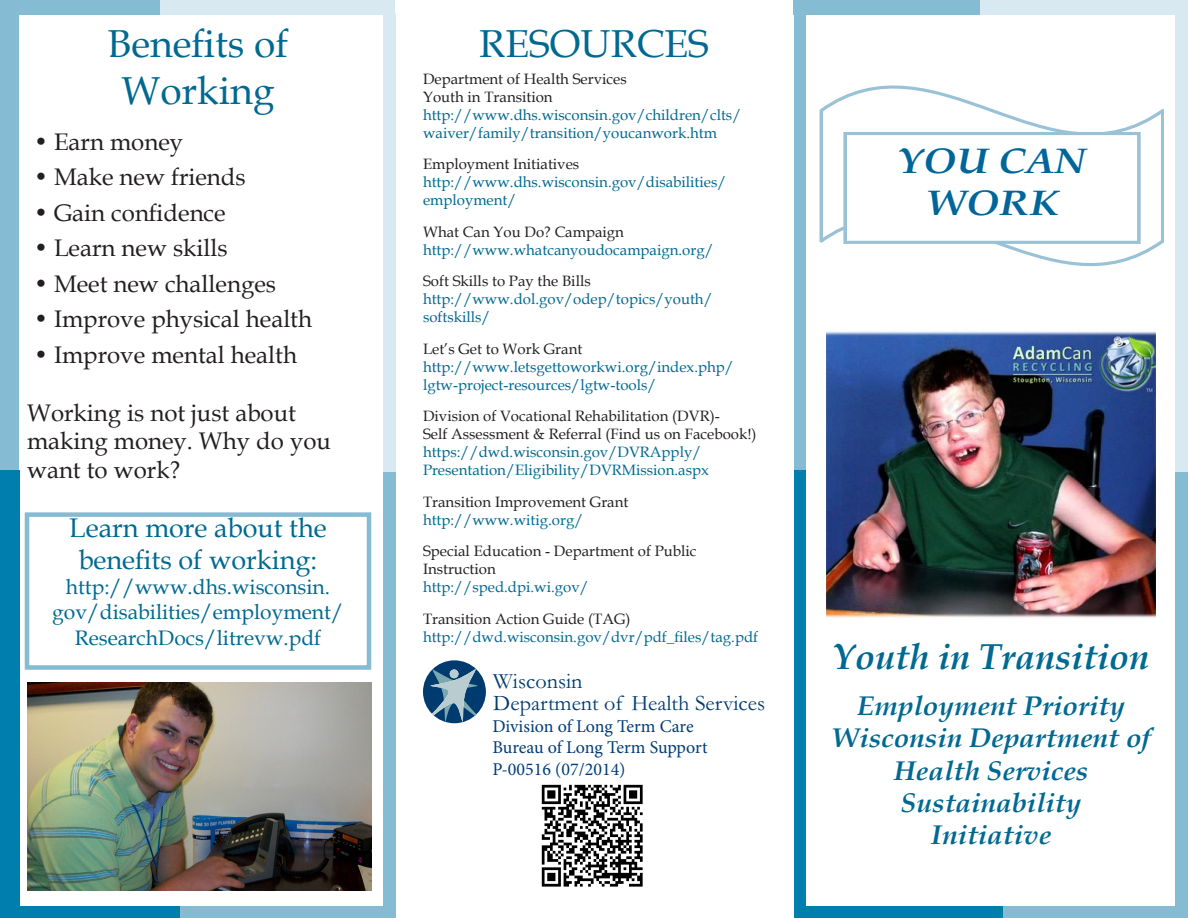
<style>
.page{position:relative;width:1188px;height:918px;background:#fff}
.page>*{position:absolute;margin:0;border:0;box-sizing:border-box;transform-origin:0 0}
.t1{font:39px/46.8px "Book Antiqua";color:#006991;text-align:center}
.t2{font:italic 700 36px "Book Antiqua";color:#006991}
.t3{font:italic 700 35.25px/42.2px "Book Antiqua";letter-spacing:-.005em;color:#069;text-align:center;scale:1.15 1}
.t4{font:italic 700 27px/32.4px "Book Antiqua";color:#006991;text-align:center;scale:1.04 1}
.t5{font:27px/32.4px "Book Antiqua";color:#006991;text-align:center}
.t6{font:24px/28.8px "Book Antiqua";color:#231f20}
.t7{font:22.2px/22.2px "Garamond";color:#003b70}
.t8{font:21px/25.2px "Book Antiqua";color:#006991;text-align:center}
.t9{font:18px/21.6px "Minion Pro";color:#003d78}
.t10{font:15px/18px "Book Antiqua";color:#006991}
.t11{font:15px/18px "Book Antiqua";color:#231f20}
</style>
<div class="page">
<div style="left:0;top:0;width:161px;height:14px;background:#86bbd4"></div>
<div style="left:0;top:1px;width:19px;height:472px;background:#86bbd4"></div>
<div style="left:383px;top:470px;width:12px;height:448px;background:#86bbd4"></div>
<div style="left:181px;top:907px;width:210px;height:11px;background:#86bbd4"></div>
<div style="left:0;top:471px;width:19px;height:447px;background:#007eae"></div>
<div style="left:12px;top:907px;width:168px;height:11px;background:#007eae"></div>
<div style="left:161px;top:0;width:234px;height:14px;background:#d8e9f1"></div>
<div style="left:383px;top:14px;width:12px;height:458px;background:#d8e9f1"></div>
<div style="left:794px;top:0;width:187px;height:14px;background:#86bbd4"></div>
<div style="left:794px;top:14px;width:12px;height:459px;background:#86bbd4"></div>
<div style="left:1175px;top:472px;width:13px;height:446px;background:#86bbd4"></div>
<div style="left:1001px;top:907px;width:187px;height:11px;background:#86bbd4"></div>
<div style="left:794px;top:471px;width:12px;height:447px;background:#007eae"></div>
<div style="left:796px;top:907px;width:207px;height:11px;background:#007eae"></div>
<div style="left:980px;top:0;width:208px;height:14px;background:#d8e9f1"></div>
<div style="left:1175px;top:14px;width:13px;height:458px;background:#d8e9f1"></div>
<div style="left:25px;top:512px;width:346px;height:158px;border:4px solid #86bbd4"></div>
<img style="left:27px;top:683px;width:344px;height:208px">
<svg style="left:819px;top:85px;width:344px;height:182px"></svg>
<div style="left:845px;top:134px;width:294px;height:108px;background:#fff"></div>
<div style="left:844px;top:132px;width:297px;height:112px;border:3px solid #99c2d6"></div>
<img style="left:827px;top:329px;width:329px;height:289px">
<div style="left:423px;top:660px;width:63px;height:63px;background:#003b70;border-radius:50%"></div>
<svg style="left:430px;top:669px;width:48px;height:53px"></svg>
<div style="left:450px;top:669px;width:8px;height:9px;background:#b9ccd0;border-radius:50%"></div>
<img style="left:541px;top:784px;width:102px;height:103px">
<p class="t1" style="left:108px;top:19px;width:182px">Benefits of<br>Working</p>
<p class="t6" style="left:34px;top:127px;width:151px">• Earn money</p>
<p class="t6" style="left:34px;top:162px;width:214px">• Make new friends</p>
<p class="t6" style="left:34px;top:198px;width:194px">• Gain confidence</p>
<p class="t6" style="left:34px;top:233px;width:195px">• Learn new skills</p>
<p class="t6" style="left:34px;top:269px;width:244px">• Meet new challenges</p>
<p class="t6" style="left:34px;top:304px;width:280px">• Improve physical health</p>
<p class="t6" style="left:34px;top:340px;width:265px">• Improve mental health</p>
<p class="t6" style="left:27px;top:398px;width:305px">Working is not just about making money. Why do you want to work?</p>
<p class="t5" style="left:69px;top:511px;width:259px">Learn more about the benefits of working:</p>
<p class="t8" style="left:52px;top:574px;width:293px">http://www.dhs.wisconsin. gov/disabilities/employment/<br>ResearchDocs/litrevw.pdf</p>
<p class="t1" style="left:479px;top:19px;width:231px">RESOURCES</p>
<p class="t11" style="left:423px;top:69px;width:205px">Department of Health Services<br>Youth in Transition</p>
<p class="t10" style="left:423px;top:105px;width:320px">http://www.dhs.wisconsin.gov/children/clts/ waiver/family/transition/youcanwork.htm</p>
<p class="t11" style="left:423px;top:155px;width:158px">Employment Initiatives</p>
<p class="t10" style="left:423px;top:173px;width:305px">http://www.dhs.wisconsin.gov/disabilities/ employment/</p>
<p class="t11" style="left:423px;top:222px;width:203px">What Can You Do? Campaign</p>
<p class="t10" style="left:423px;top:240px;width:292px">http://www.whatcanyoudocampaign.org/</p>
<p class="t11" style="left:423px;top:272px;width:169px">Soft Skills to Pay the Bills</p>
<p class="t10" style="left:423px;top:290px;width:291px">http://www.dol.gov/odep/topics/youth/ softskills/</p>
<p class="t11" style="left:423px;top:339px;width:161px">Let’s Get to Work Grant</p>
<p class="t10" style="left:423px;top:357px;width:312px">http://www.letsgettoworkwi.org/index.php/ lgtw-project-resources/lgtw-tools/</p>
<p class="t11" style="left:423px;top:407px;width:298px">Division of Vocational Rehabilitation (DVR)-</p>
<p class="t11" style="left:423px;top:425px;width:335px">Self Assessment &amp; Referral (Find us on Facebook!)</p>
<p class="t10" style="left:423px;top:443px;width:287px">https://dwd.wisconsin.gov/DVRApply/<br>Presentation/Eligibility/DVRMission.aspx</p>
<p class="t11" style="left:423px;top:492px;width:207px">Transition Improvement Grant</p>
<p class="t10" style="left:423px;top:510px;width:162px">http://www.witig.org/</p>
<p class="t11" style="left:423px;top:542px;width:275px">Special Education - Department of Public</p>
<p class="t11" style="left:423px;top:560px;width:74px">Instruction</p>
<p class="t10" style="left:423px;top:578px;width:167px">http://sped.dpi.wi.gov/</p>
<p class="t11" style="left:423px;top:609px;width:209px">Transition Action Guide (TAG)</p>
<p class="t10" style="left:423px;top:627px;width:337px">http://dwd.wisconsin.gov/dvr/pdf_files/tag.pdf</p>
<p class="t7" style="left:493px;top:669px;width:273px">Wisconsin<br>Department of Health Services</p>
<p class="t9" style="left:492px;top:715px;width:203px">Division of Long Term Care</p>
<p class="t9" style="left:492px;top:737px;width:217px">Bureau of Long Term Support<br>P-00516 (07/2014)</p>
<p class="t3" style="left:898px;top:140px;width:165px">YOU CAN<br>WORK</p>
<p class="t2" style="left:833px;top:632px;width:318px">Youth in Transition</p>
<p class="t4" style="left:831px;top:689px;width:309px">Employment Priority<br>Wisconsin Department of<br>Health Services<br>Sustainability<br>Initiative</p>
</div>
